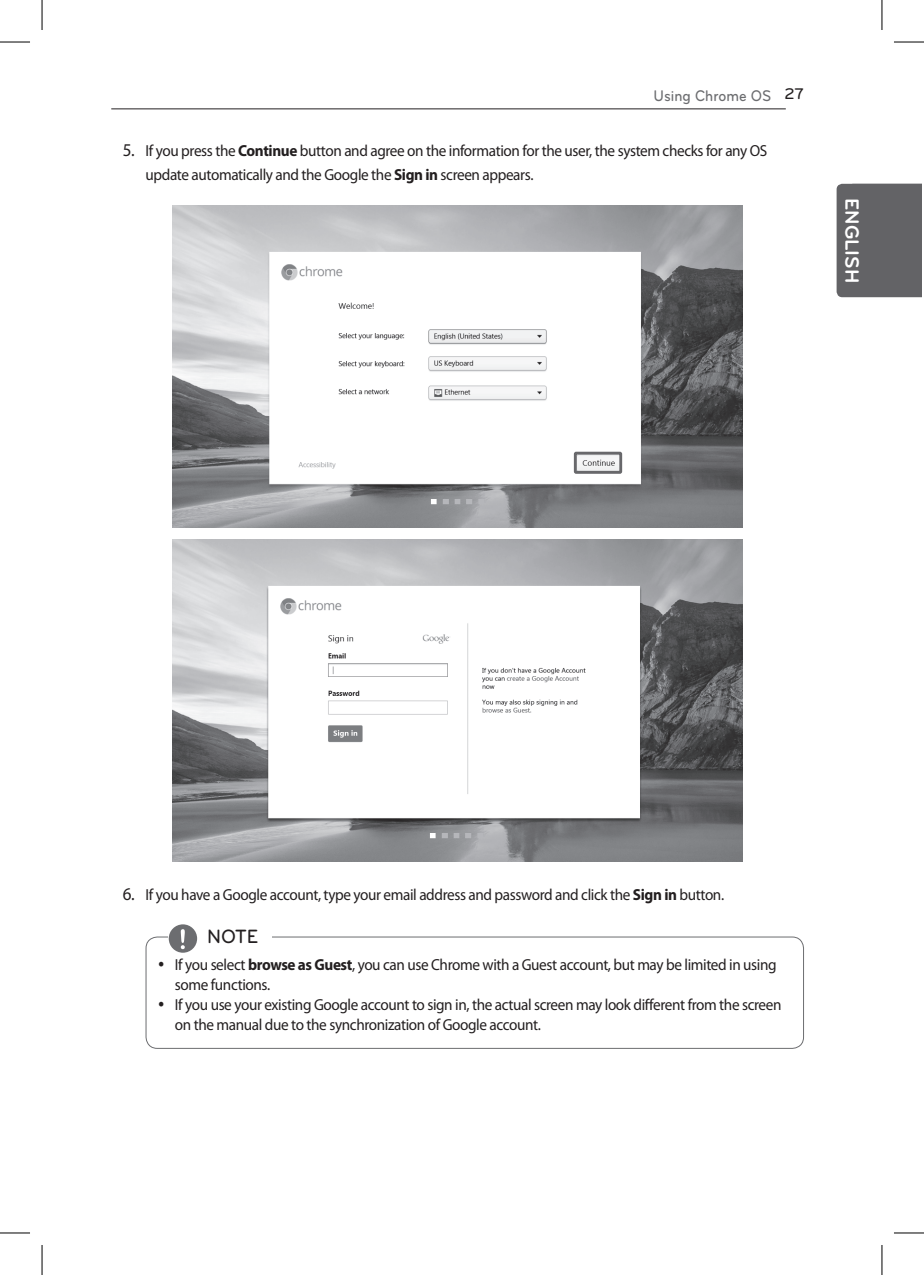
<style>
.page{position:relative;width:924px;height:1275px;background:#fff}
.page>*{position:absolute;margin:0;border:0;box-sizing:border-box;transform-origin:0 0}
.t1{font:700 20px "Bryant LG";color:#fff}
.t2{font:500 20px "Bryant LG";color:#231f20;scale:.95 1}
.Body_number{font:16px/20px "Myriad Pro";letter-spacing:-.025em;color:#231f20;scale:.95 1}
.t3{font:500 16px "Bryant LG";color:#6c6d70;scale:.9 1}
.t4{font:16px "Myriad Pro";color:#fff}
.s1{color:#231f20}
.s2{font-size:18px}
.s3{font-weight:700}
</style>
<div class="page">
<hr style="left:111px;top:108px;width:674px;height:1px;background:#231f20">
<img style="left:172px;top:206px;width:570px;height:322px">
<div style="left:573px;top:452px;width:49px;height:22px;border:3px solid #68686b"></div>
<img style="left:172px;top:540px;width:570px;height:321px">
<div style="left:145px;top:936px;width:658px;height:113px;border:1px solid #6c6d70;border-radius:11px"></div>
<div style="left:196px;top:928px;width:76px;height:25px;background:#fff"></div>
<svg style="left:169px;top:925px;width:28px;height:27px"></svg>
<div style="left:169px;top:924px;width:28px;height:28px;background:#6c6d70;border-radius:50%"></div>
<svg style="left:181px;top:929px;width:4px;height:20px"></svg>
<div style="left:836px;top:184px;width:85px;height:113px;background:#636366"></div>
<hr style="left:0;top:42px;width:30px;height:1px;background:#000">
<hr style="left:893px;top:42px;width:30px;height:1px;background:#000">
<hr style="left:0;top:1232px;width:30px;height:1px;background:#000">
<hr style="left:893px;top:1232px;width:30px;height:1px;background:#000">
<hr style="left:42px;top:0;width:1px;height:30px;background:#000">
<hr style="left:42px;top:1245px;width:1px;height:30px;background:#000">
<hr style="left:881px;top:0;width:1px;height:30px;background:#000">
<hr style="left:881px;top:1245px;width:1px;height:30px;background:#000">
<p class="t3" style="left:653px;top:86px;width:168px">Using Chrome OS <span class="s1">27</span></p>
<p class="Body_number" style="left:145px;top:138px;width:655px;line-height:24px;text-indent:-23px"><span class="s2">5.</span> If you press the <span class="s3">Continue</span> button and agree on the information for the user, the system checks for any OS update automatically and the Google the <span class="s3">Sign in</span> screen appears.</p>
<p class="t1" style="left:864px;top:198px;width:87px;rotate:90deg">ENGLISH</p>
<p class="t4" style="left:873px;top:193px;width:60px;rotate:90deg">ENGLISH</p>
<p class="Body_number" style="left:123px;top:884px;width:634px"><span class="s2">6.</span> If you have a Google account, type your email address and password and click the <span class="s3">Sign in</span> button.</p>
<p class="t2" style="left:207px;top:924px;width:55px">NOTE</p>
<p class="Body_number" style="left:175px;top:954px;width:639px">If you select <span class="s3">browse as Guest</span>, you can use Chrome with a Guest account, but may be limited in using some functions.<br>If you use your existing Google account to sign in, the actual screen may look different from the screen on the manual due to the synchronization of Google account.</p>
</div>
